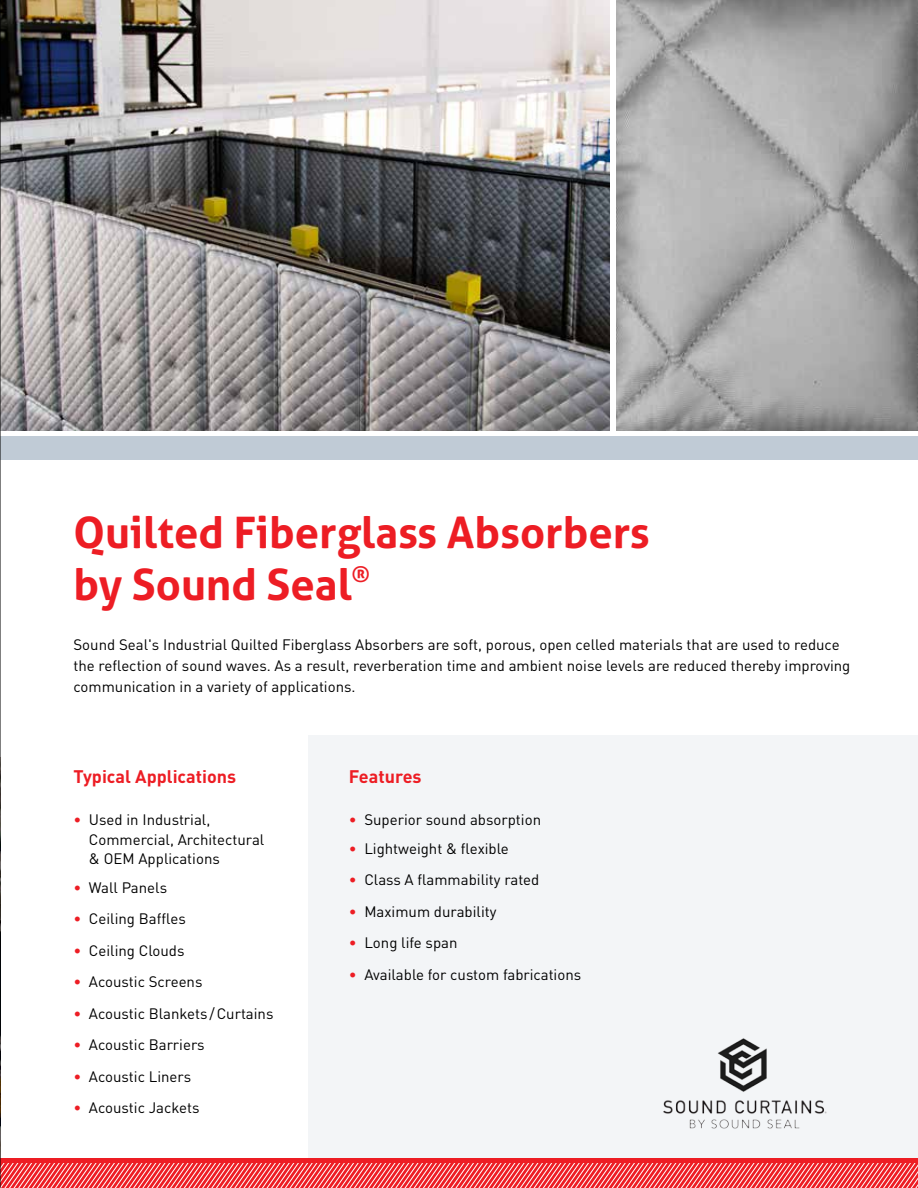
<style>
.page{position:relative;width:918px;height:1188px;background:#fff}
.page>*{position:absolute;margin:0;border:0;box-sizing:border-box;transform-origin:0 0}
.t1{font:700 43.5px/52.2px "Aller";color:#ed1d24}
.t2{font:700 18px "DIN Pro";color:#ed1d24}
.t3{font:15px/21px "DIN Pro";color:#000}
.s1{color:#ed1d24}
</style>
<div class="page">
<div style="left:308px;top:735px;width:610px;height:424px;background:#f3f5f7"></div>
<div style="left:0;top:1159px;width:918px;height:29px;background:#ed1d24"></div>
<svg style="left:1px;top:1163px;width:917px;height:25px"></svg>
<img style="left:1px;top:0;width:609px;height:431px">
<img style="left:616px;top:0;width:302px;height:431px">
<div style="left:0;top:436px;width:918px;height:24px;background:#c0cbd6"></div>
<img style="left:663px;top:1038px;width:164px;height:91px">
<hr style="left:0;top:0;width:1px;height:1188px;background:#000">
<h1 class="t1" style="left:74px;top:506px;width:578px">Quilted Fiberglass Absorbers by Sound Seal<sup>®</sup></h1>
<p class="t3" style="left:74px;top:634px;width:778px">Sound Seal's Industrial Quilted Fiberglass Absorbers are soft, porous, open celled materials that are used to reduce the reflection of sound waves. As a result, reverberation time and ambient noise levels are reduced thereby improving communication in a variety of applications.</p>
<p class="t2" style="left:74px;top:764px;width:164px">Typical Applications</p>
<p class="t3" style="left:89px;top:809px;width:177px;line-height:19.5px;text-indent:-15px"><span class="s1">•</span> Used in Industrial,<br>Commercial, Architectural &amp; OEM Applications</p>
<p class="t3" style="left:74px;top:876px;width:95px"><span class="s1">•</span> Wall Panels</p>
<p class="t3" style="left:74px;top:908px;width:114px"><span class="s1">•</span> Ceiling Baffles</p>
<p class="t3" style="left:74px;top:939px;width:113px"><span class="s1">•</span> Ceiling Clouds</p>
<p class="t3" style="left:74px;top:971px;width:131px"><span class="s1">•</span> Acoustic Screens</p>
<p class="t3" style="left:74px;top:1002px;width:201px"><span class="s1">•</span> Acoustic Blankets /Curtains</p>
<p class="t3" style="left:74px;top:1034px;width:133px"><span class="s1">•</span> Acoustic Barriers</p>
<p class="t3" style="left:74px;top:1065px;width:119px"><span class="s1">•</span> Acoustic Liners</p>
<p class="t3" style="left:74px;top:1097px;width:128px"><span class="s1">•</span> Acoustic Jackets</p>
<p class="t2" style="left:349px;top:764px;width:74px">Features</p>
<p class="t3" style="left:349px;top:809px;width:194px"><span class="s1">•</span> Superior sound absorption</p>
<p class="t3" style="left:349px;top:837px;width:161px"><span class="s1">•</span> Lightweight &amp; flexible</p>
<p class="t3" style="left:349px;top:869px;width:192px"><span class="s1">•</span> Class A flammability rated</p>
<p class="t3" style="left:349px;top:900px;width:149px"><span class="s1">•</span> Maximum durability</p>
<p class="t3" style="left:349px;top:932px;width:110px"><span class="s1">•</span> Long life span</p>
<p class="t3" style="left:349px;top:963px;width:234px"><span class="s1">•</span> Available for custom fabrications</p>
</div>
